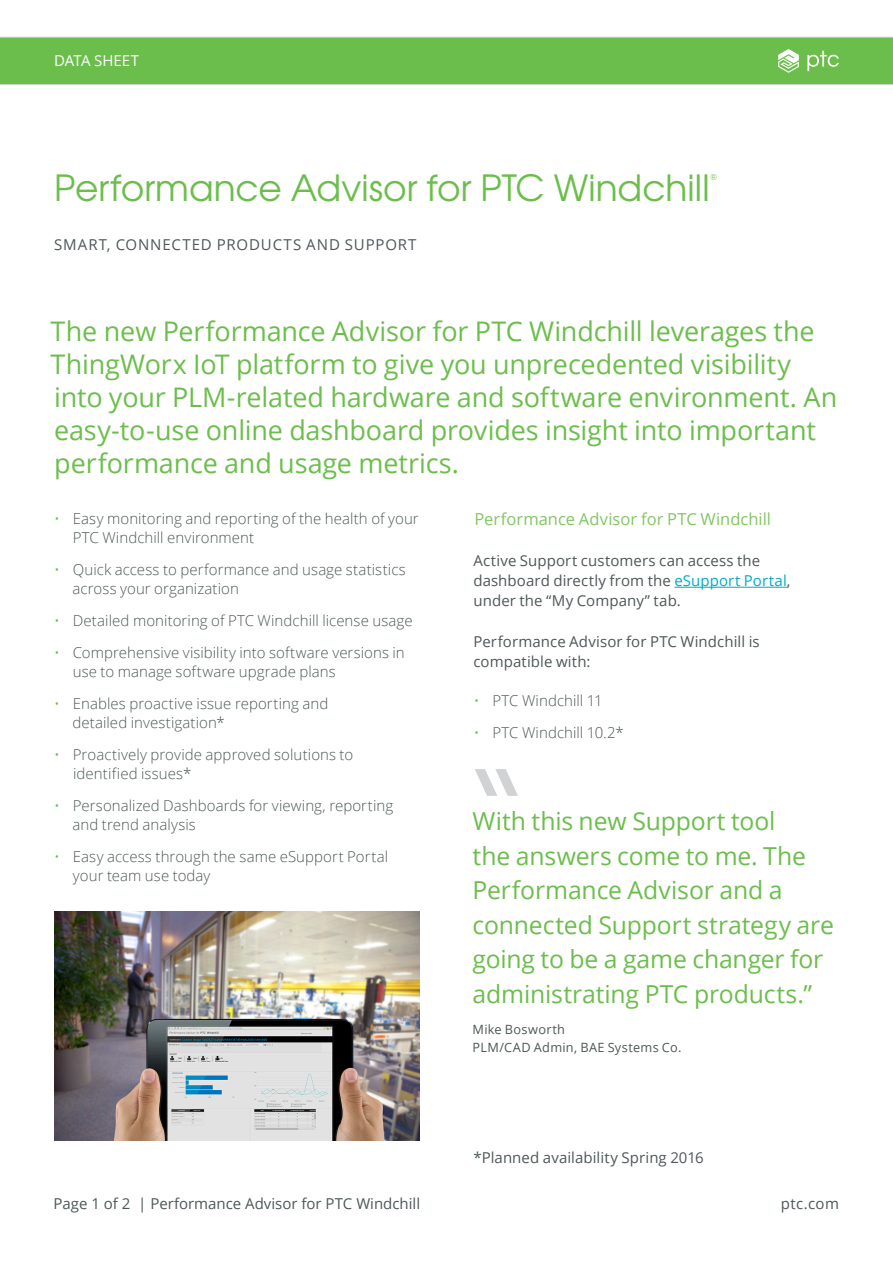
<style>
.page{position:relative;width:893px;height:1263px;background:#fff}
.page>*{position:absolute;margin:0;border:0;box-sizing:border-box;transform-origin:0 0}
._7__Pull_Quote_-_lar{font:139.5px "Te X Gyre Adventor";color:#d1d2d4}
._1__Headline{font:36px "Te X Gyre Adventor";color:#6cbe4c}
._3__Introduction{font:27px/33px "Open Sans";letter-spacing:-.005em;color:#6cbe4c}
._7__Pull_Quote_-_Tex{font:24.75px/34.5px "Open Sans";letter-spacing:-.005em;color:#6cbe4c}
._3__Text_Subhead_1{font:16.5px "Open Sans";color:#82c663}
.t1{font:300 15px/18.8px "Open Sans";letter-spacing:.005em;color:#4e5758}
._4__Text_Body{font:15px/20.2px "Open Sans";letter-spacing:.005em;color:#4e5758}
._2__Headline_Subhead{font:15px "Open Sans";letter-spacing:.055em;color:#4e5758}
.t2{font:15px "Open Sans";color:#fff}
._7__Pull_Quote_-_Nam{font:12.75px/18px "Open Sans";letter-spacing:.025em;color:#4e5758}
._1__Headline-2{font:8.7px "Te X Gyre Adventor";color:#6cbe4c}
.s1{color:#6cbe4c}
.s2{color:#00acc8}
</style>
<div class="page">
<div style="left:0;top:37px;width:893px;height:48px;background:#6cbe4c"></div>
<img style="left:54px;top:912px;width:365px;height:228px">
<hr style="left:674px;top:587px;width:113px;height:1px;background:#00acc8">
<p class="t2" style="left:54px;top:50px;width:87px">DATA SHEET</p>
<p class="_1__Headline" style="left:54px;top:159px;width:657px">Performance Advisor for PTC Windchill</p>
<p class="_1__Headline-2" style="left:711px;top:170px;width:8px">®</p>
<p class="_2__Headline_Subhead" style="left:54px;top:235px;width:364px">SMART, CONNECTED PRODUCTS AND SUPPORT</p>
<p class="_3__Introduction" style="left:51px;top:314px;width:788px">The new Performance Advisor for PTC Windchill leverages the ThingWorx IoT platform to give you unprecedented visibility into your PLM-related hardware and software environment. An easy-to-use online dashboard provides insight into important performance and usage metrics.</p>
<p class="t1" style="left:73px;top:509px;width:347px;text-indent:-19px"><span class="s1">•</span> Easy monitoring and reporting of the health of your<br>PTC Windchill environment</p>
<p class="t1" style="left:73px;top:560px;width:335px;text-indent:-18px"><span class="s1">•</span> Quick access to performance and usage statistics across your organization</p>
<p class="t1" style="left:54px;top:611px;width:360px"><span class="s1">•</span> Detailed monitoring of PTC Windchill license usage</p>
<p class="t1" style="left:73px;top:643px;width:333px;text-indent:-19px"><span class="s1">•</span> Comprehensive visibility into software versions in use to manage software upgrade plans</p>
<p class="t1" style="left:72px;top:694px;width:257px;text-indent:-18px"><span class="s1">•</span> Enables proactive issue reporting and detailed investigation*</p>
<p class="t1" style="left:73px;top:745px;width:282px;text-indent:-19px"><span class="s1">•</span> Proactively provide approved solutions to identified issues*</p>
<p class="t1" style="left:73px;top:796px;width:322px;text-indent:-18px"><span class="s1">•</span> Personalized Dashboards for viewing, reporting and trend analysis</p>
<p class="t1" style="left:73px;top:847px;width:317px;text-indent:-19px"><span class="s1">•</span> Easy access through the same eSupport Portal your team use today</p>
<p class="_3__Text_Subhead_1" style="left:474px;top:508px;width:298px">Performance Advisor for PTC Windchill</p>
<p class="_4__Text_Body" style="left:473px;top:550px;width:319px">Active Support customers can access the dashboard directly from the <span class="s2">eSupport Portal</span>, under the “My Company” tab.</p>
<p class="_4__Text_Body" style="left:473px;top:631px;width:288px">Performance Advisor for PTC Windchill is compatible with:</p>
<p class="t1" style="left:474px;top:691px;width:130px"><span class="s1">•</span> PTC Windchill 11</p>
<p class="t1" style="left:474px;top:723px;width:152px"><span class="s1">•</span> PTC Windchill 10.2*</p>
<p class="_7__Pull_Quote_-_lar" style="left:461px;top:711px;width:72px">“</p>
<p class="_7__Pull_Quote_-_Tex" style="left:473px;top:803px;width:363px">With this new Support tool<br>the answers come to me. The<br>Performance Advisor and a connected Support strategy are going to be a game changer for administrating PTC products.”</p>
<p class="_7__Pull_Quote_-_Nam" style="left:473px;top:1020px;width:210px">Mike Bosworth<br>PLM/CAD Admin, BAE Systems Co.</p>
<p class="_4__Text_Body" style="left:473px;top:1146px;width:232px">*Planned availability Spring 2016</p>
<p class="_4__Text_Body" style="left:53px;top:1193px;width:368px">Page 1 of 2 | Performance Advisor for PTC Windchill</p>
<p class="_4__Text_Body" style="left:781px;top:1193px;width:60px">ptc.com</p>
</div>
